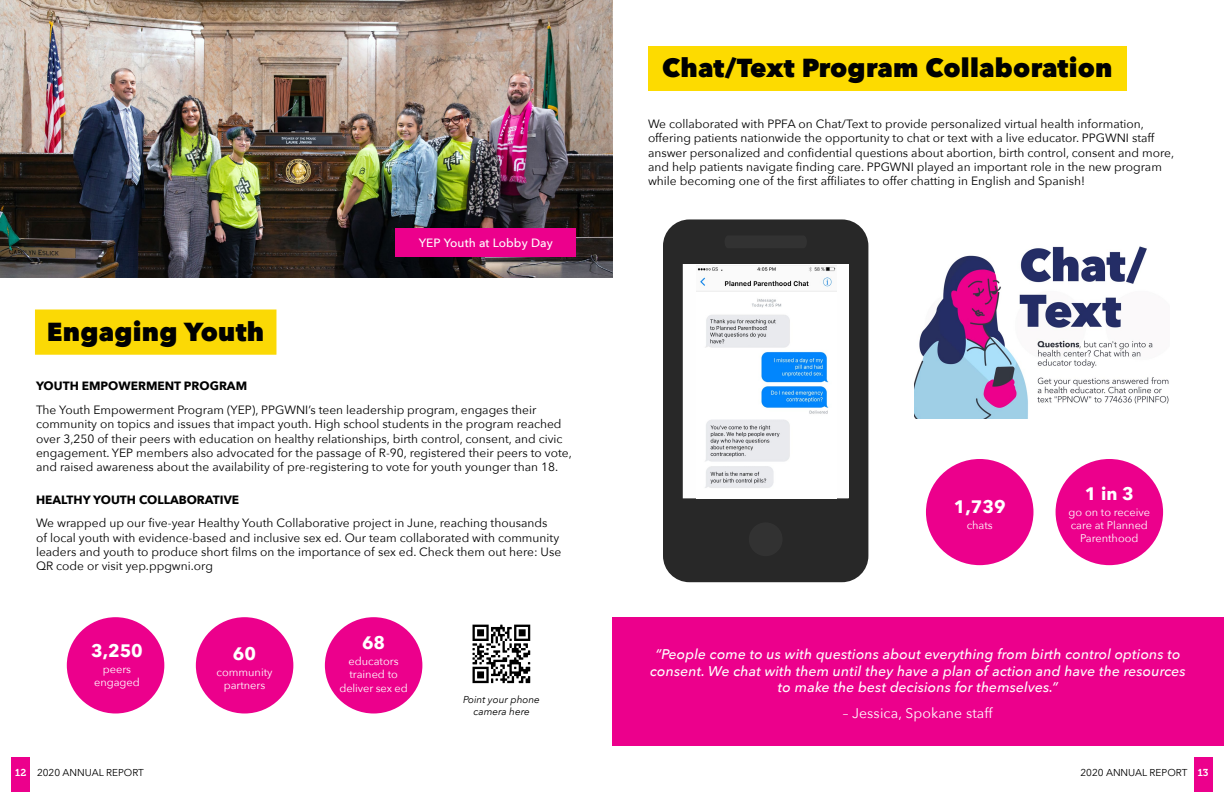
<style>
.page{position:relative;width:1224px;height:792px;background:#fff}
.page>*{position:absolute;margin:0;border:0;box-sizing:border-box;transform-origin:0 0}
.t1{font:800 26px "Avenir Next";letter-spacing:.01em;color:#000101}
.t2{font:700 18px "Avenir Next";color:#fff}
.t3{font:italic 500 14px/16.8px "Avenir Next";letter-spacing:.01em;color:#fff;text-align:center}
.t4{font:14px "Avenir Next";letter-spacing:.01em;color:#fff}
.t5{font:12px/14.4px "Avenir Next";color:#000101}
.t6{font:700 12px "Avenir Next";color:#000101}
.t7{font:500 12px "Avenir Next";letter-spacing:.01em;color:#fff}
.t8{font:11px/13.2px "Avenir Next";color:#fff;text-align:center}
.t9{font:10px "Avenir Next";color:#000101}
.t10{font:italic 10px/12px "Avenir Next";color:#000;text-align:center}
.t11{font:10px "Museo Slab 700";color:#fff}
</style>
<div class="page">
<div style="left:12px;top:758px;width:18px;height:34px;background:#ec008c"></div>
<div style="left:1194px;top:758px;width:18px;height:34px;background:#ec008c"></div>
<img style="left:0;top:0;width:612px;height:277px">
<div style="left:396px;top:228px;width:180px;height:29px;background:#ec008c"></div>
<div style="left:35px;top:310px;width:241px;height:45px;background:#fbd905;border:1px solid #fbd905"></div>
<div style="left:196px;top:617px;width:97px;height:97px;background:#ec008c;border-radius:50%"></div>
<div style="left:325px;top:617px;width:97px;height:97px;background:#ec008c;border-radius:50%"></div>
<img style="left:472px;top:624px;width:59px;height:60px">
<div style="left:67px;top:617px;width:97px;height:97px;background:#ec008c;border-radius:50%"></div>
<div style="left:663px;top:219px;width:205px;height:363px;background:#282828"></div>
<div style="left:683px;top:264px;width:166px;height:234px;background:#fefefe"></div>
<img style="left:697px;top:265px;width:139px;height:223px">
<svg style="left:720px;top:234px;width:97px;height:15px"></svg>
<div style="left:747px;top:520px;width:39px;height:39px;background:#323232;border-radius:50%"></div>
<div style="left:926px;top:459px;width:107px;height:106px;background:#ec008c;border-radius:50%"></div>
<div style="left:1056px;top:459px;width:107px;height:106px;background:#ec008c;border-radius:50%"></div>
<img style="left:914px;top:246px;width:255px;height:173px">
<div style="left:648px;top:46px;width:479px;height:44px;background:#fddb00"></div>
<div style="left:612px;top:617px;width:612px;height:129px;background:#ec008c"></div>
<p class="t7" style="left:419px;top:232px;width:136px">YEP Youth at Lobby Day</p>
<h1 class="t1" style="left:662px;top:51px;width:452px">Chat/Text Program Collaboration</h1>
<p class="t5" style="left:648px;top:116px;width:528px">We collaborated with PPFA on Chat/Text to provide personalized virtual health information, offering patients nationwide the opportunity to chat or text with a live educator. PPGWNI staff answer personalized and confidential questions about abortion, birth control, consent and more, and help patients navigate finding care. PPGWNI played an important role in the new program while becoming one of the first affiliates to offer chatting in English and Spanish!</p>
<h1 class="t1" style="left:47px;top:315px;width:219px">Engaging Youth</h1>
<p class="t6" style="left:36px;top:376px;width:213px">YOUTH EMPOWERMENT PROGRAM</p>
<p class="t5" style="left:36px;top:402px;width:537px">The Youth Empowerment Program (YEP), PPGWNI’s teen leadership program, engages their community on topics and issues that impact youth. High school students in the program reached over 3,250 of their peers with education on healthy relationships, birth control, consent, and civic engagement. YEP members also advocated for the passage of R-90, registered their peers to vote, and raised awareness about the availability of pre-registering to vote for youth younger than 18.</p>
<p class="t6" style="left:36px;top:489px;width:205px">HEALTHY YOUTH COLLABORATIVE</p>
<p class="t5" style="left:36px;top:515px;width:527px">We wrapped up our five-year Healthy Youth Collaborative project in June, reaching thousands<br>of local youth with evidence-based and inclusive sex ed. Our team collaborated with community leaders and youth to produce short films on the importance of sex ed. Check them out here: Use QR code or visit yep.ppgwni.org</p>
<h2 class="t2" style="left:954px;top:491px;width:53px">1,739</h2>
<p class="t8" style="left:967px;top:518px;width:28px">chats</p>
<h2 class="t2" style="left:1085px;top:478px;width:50px">1 in 3</h2>
<p class="t8" style="left:1069px;top:505px;width:83px">go on to receive care at Planned<br>Parenthood</p>
<h2 class="t2" style="left:91px;top:635px;width:53px">3,250</h2>
<p class="t8" style="left:94px;top:662px;width:47px">peers engaged</p>
<h2 class="t2" style="left:233px;top:638px;width:25px">60</h2>
<p class="t8" style="left:217px;top:665px;width:58px">community partners</p>
<h2 class="t2" style="left:362px;top:627px;width:25px">68</h2>
<p class="t8" style="left:340px;top:654px;width:70px">educators trained to deliver sex ed</p>
<p class="t10" style="left:463px;top:693px;width:78px">Point your phone camera here</p>
<p class="t3" style="left:650px;top:645px;width:537px">“People come to us with questions about everything from birth control options to consent. We chat with them until they have a plan of action and have the resources to make the best decisions for themselves.”</p>
<p class="t4" style="left:843px;top:702px;width:151px">– Jessica, Spokane staff</p>
<p class="t11" style="left:15px;top:766px;width:12px">12</p>
<p class="t9" style="left:37px;top:764px;width:108px">2020 ANNUAL REPORT</p>
<p class="t9" style="left:1080px;top:764px;width:108px">2020 ANNUAL REPORT</p>
<p class="t11" style="left:1198px;top:766px;width:12px">13</p>
</div>
